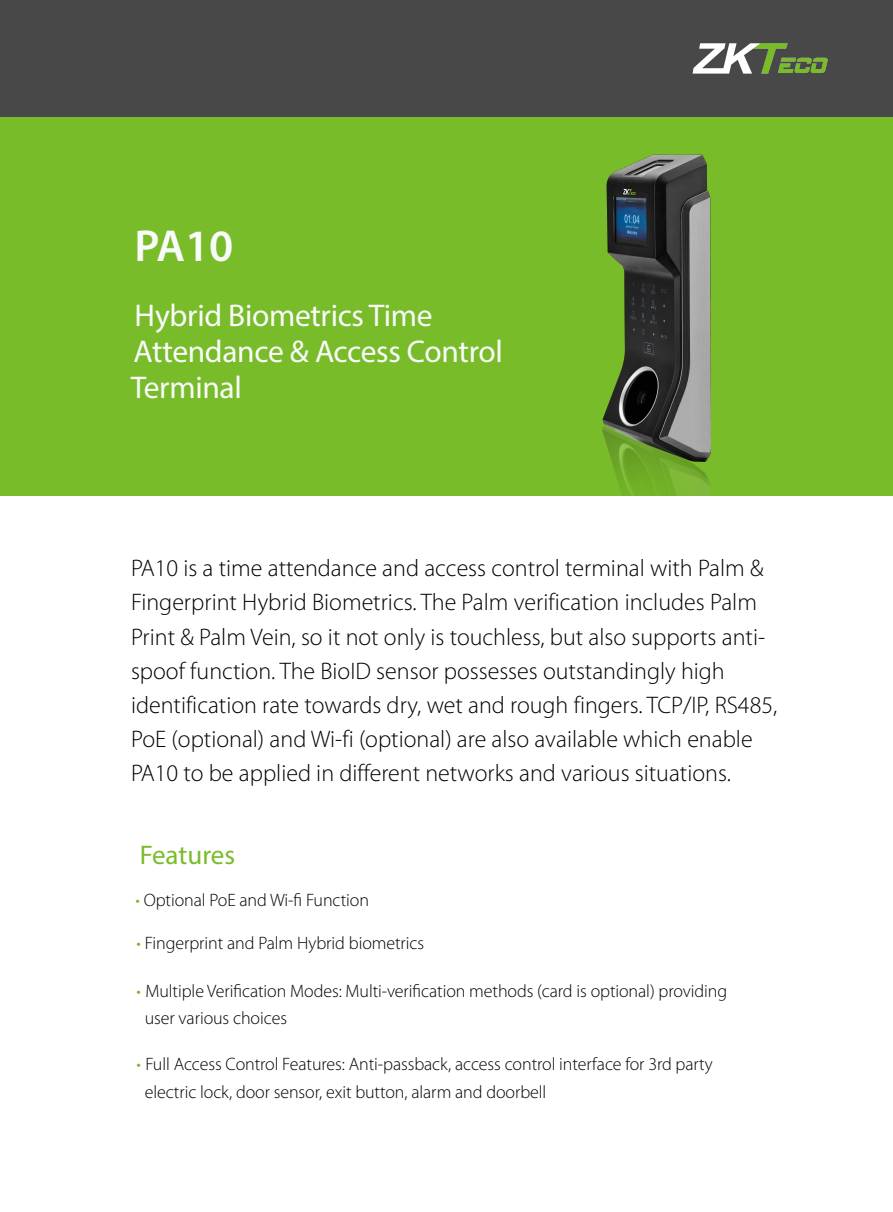
<style>
.page{position:relative;width:893px;height:1212px;background:#fff}
.page>*{position:absolute;margin:0;border:0;box-sizing:border-box;transform-origin:0 0}
.t1{font:600 45px "Myriad Pro";color:#f9fbfa}
.t2{font:31.5px/36px "Myriad Pro";letter-spacing:-.01em;color:#f9fbfa}
.t3{font:27px "Myriad Pro";color:#79bc29}
.t4{font:300 24px/34.2px "Myriad Pro";color:#000}
.t5{font:300 18px/27.6px "Myriad Pro";letter-spacing:-.005em;color:#000}
.s1{color:#79bc29}
</style>
<div class="page">
<div style="left:0;top:0;width:893px;height:120px;background:#484848"></div>
<div style="left:0;top:117px;width:893px;height:378px;background:#79bc29"></div>
<img style="left:692px;top:43px;width:136px;height:31px">
<img style="left:602px;top:154px;width:109px;height:341px">
<h1 class="t1" style="left:134px;top:217px;width:100px">PA10</h1>
<h2 class="t2" style="left:131px;top:296px;width:374px">Hybrid Biometrics Time<br>Attendance &amp; Access Control<br>Terminal</h2>
<p class="t4" style="left:131px;top:551px;width:648px">PA10 is a time attendance and access control terminal with Palm &amp; Fingerprint Hybrid Biometrics. The Palm verification includes Palm Print &amp; Palm Vein, so it not only is touchless, but also supports anti&shy;spoof function. The BioID sensor possesses outstandingly high identification rate towards dry, wet and rough fingers. TCP/IP, RS485, PoE (optional) and Wi-fi (optional) are also available which enable PA10 to be applied in different networks and various situations.</p>
<p class="t3" style="left:140px;top:838px;width:97px">Features</p>
<p class="t5" style="left:136px;top:886px;width:235px"><span class="s1">•</span> Optional PoE and Wi-fi Function</p>
<p class="t5" style="left:137px;top:929px;width:289px"><span class="s1">•</span> Fingerprint and Palm Hybrid biometrics</p>
<p class="t5" style="left:145px;top:977px;width:584px;text-indent:-8px"><span class="s1">•</span> Multiple Verification Modes: Multi-verification methods (card is optional) providing user various choices</p>
<p class="t5" style="left:145px;top:1050px;width:570px;text-indent:-8px"><span class="s1">•</span> Full Access Control Features: Anti-passback, access control interface for 3rd party electric lock, door sensor, exit button, alarm and doorbell</p>
</div>
